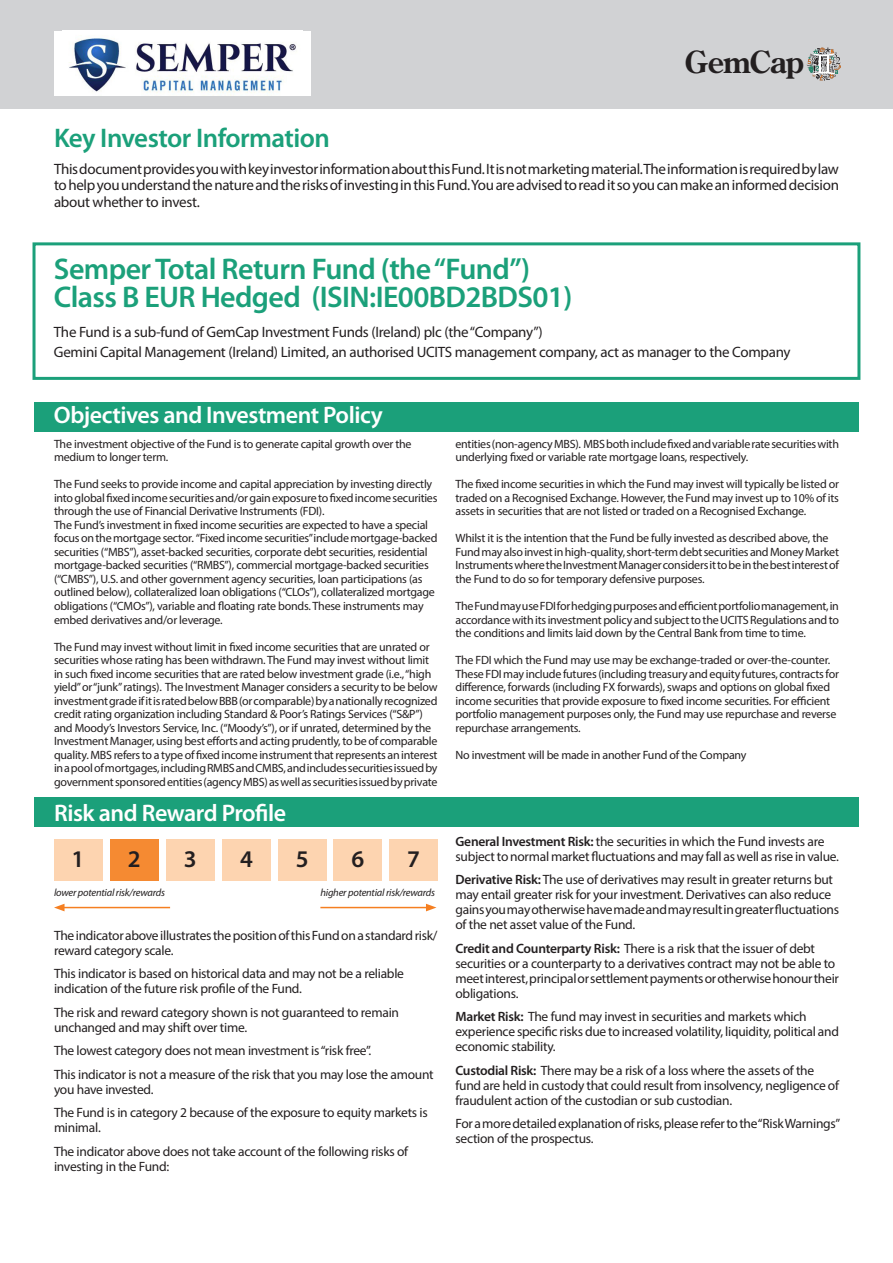
<style>
.page{position:relative;width:893px;height:1263px;background:#fff}
.page>*{position:absolute;margin:0;border:0;box-sizing:border-box;transform-origin:0 0}
.t1{font:700 30.3px "Century Old Style";letter-spacing:-.02em;color:#231f20}
.t2{font:600 30px/28.5px "Myriad Pro";letter-spacing:-.02em;color:#1ba07a}
.t3{font:600 27px "Myriad Pro";letter-spacing:-.02em;color:#1ba07a}
.t4{font:600 24px "Myriad Pro";letter-spacing:-.02em;color:#fff}
.t5{font:600 24px "Myriad Pro";color:#231f20}
.t6{font:15px/16.5px "Myriad Pro";letter-spacing:-.02em;color:#231f20;text-align:justify}
.t7{font:13.5px/15px "Myriad Pro";letter-spacing:-.02em;color:#231f20}
.t8{font:12px/13.5px "Myriad Pro";letter-spacing:-.02em;color:#231f20}
.t9{font:italic 10.5px "Myriad Pro";letter-spacing:-.02em;color:#231f20}
.s1{font-weight:600}
</style>
<div class="page">
<div style="left:33px;top:242px;width:827px;height:138px;background:#fff;border:3px solid #1ba07a"></div>
<div style="left:0;top:0;width:893px;height:108px;background:#d1d2d4"></div>
<svg style="left:807px;top:47px;width:34px;height:34px"></svg>
<div style="left:34px;top:402px;width:825px;height:29px;background:#1ba07a"></div>
<div style="left:34px;top:797px;width:825px;height:29px;background:#1ba07a"></div>
<div style="left:54px;top:839px;width:48px;height:42px;background:#fdd4b0"></div>
<div style="left:110px;top:839px;width:48px;height:42px;background:#f58a32"></div>
<div style="left:166px;top:839px;width:48px;height:42px;background:#fdd4b0"></div>
<hr style="left:62px;top:907px;width:108px;height:1px;background:#f57f21">
<svg style="left:54px;top:904px;width:11px;height:7px"></svg>
<div style="left:223px;top:839px;width:48px;height:42px;background:#fdd4b0"></div>
<div style="left:278px;top:839px;width:48px;height:42px;background:#fdd4b0"></div>
<div style="left:334px;top:839px;width:48px;height:42px;background:#fdd4b0"></div>
<div style="left:389px;top:839px;width:48px;height:42px;background:#fdd4b0"></div>
<hr style="left:320px;top:907px;width:108px;height:1px;background:#f57f21">
<svg style="left:426px;top:904px;width:10px;height:7px"></svg>
<div style="left:54px;top:31px;width:257px;height:64px;background:#fff"></div>
<img style="left:69px;top:38px;width:227px;height:57px">
<p class="t1" style="left:685px;top:48px;width:121px">GemCap</p>
<p class="t3" style="left:54px;top:121px;width:277px">Key Investor Information</p>
<p class="t6" style="left:54px;top:160px;width:787px">This document provides you with key investor information about this Fund. It is not marketing material. The information is required by law to help you understand the nature and the risks of investing in this Fund. You are advised to read it so you can make an informed decision about whether to invest.</p>
<p class="t2" style="left:54px;top:254px;width:520px">Semper Total Return Fund (the “Fund”)<br>Class B EUR Hedged (ISIN:IE00BD2BDS01)</p>
<p class="t6" style="left:54px;top:324px;width:490px">The Fund is a sub-fund of GemCap Investment Funds (Ireland) plc (the “Company”)</p>
<p class="t6" style="left:54px;top:343px;width:738px">Gemini Capital Management (Ireland) Limited, an authorised UCITS management company, act as manager to the Company</p>
<p class="t4" style="left:54px;top:400px;width:330px">Objectives and Investment Policy</p>
<p class="t8" style="left:54px;top:437px;width:359px">The investment objective of the Fund is to generate capital growth over the medium to longer term.</p>
<p class="t8" style="left:54px;top:477px;width:385px">The Fund seeks to provide income and capital appreciation by investing directly into global fixed income securities and/or gain exposure to fixed income securities through the use of Financial Derivative Instruments (FDI).</p>
<p class="t8" style="left:54px;top:518px;width:385px">The Fund’s investment in fixed income securities are expected to have a special focus on the mortgage sector. “Fixed income securities” include mortgage-backed securities (“MBS”), asset-backed securities, corporate debt securities, residential mortgage-backed securities (“RMBS”), commercial mortgage-backed securities (“CMBS”), U.S. and other government agency securities, loan participations (as outlined below), collateralized loan obligations (“CLOs”), collateralized mortgage obligations (“CMOs”), variable and floating rate bonds. These instruments may embed derivatives and/or leverage.</p>
<p class="t8" style="left:54px;top:639px;width:385px">The Fund may invest without limit in fixed income securities that are unrated or securities whose rating has been withdrawn. The Fund may invest without limit in such fixed income securities that are rated below investment grade (i.e., “high yield” or “junk” ratings). The Investment Manager considers a security to be below investment grade if it is rated below BBB (or comparable) by a nationally recognized credit rating organization including Standard &amp; Poor’s Ratings Services (“S&amp;P”) and Moody’s Investors Service, Inc. (“Moody’s”), or if unrated, determined by the Investment Manager, using best efforts and acting prudently, to be of comparable quality. MBS refers to a type of fixed income instrument that represents an interest in a pool of mortgages, including RMBS and CMBS, and includes securities issued by government sponsored entities (agency MBS) as well as securities issued by private</p>
<p class="t4" style="left:54px;top:797px;width:234px">Risk and Reward Profile</p>
<p class="t5" style="left:72px;top:844px;width:14px">1</p>
<p class="t5" style="left:128px;top:844px;width:14px">2</p>
<p class="t9" style="left:54px;top:886px;width:112px">lower potential risk/rewards</p>
<p class="t5" style="left:184px;top:844px;width:14px">3</p>
<p class="t5" style="left:240px;top:844px;width:14px">4</p>
<p class="t5" style="left:296px;top:844px;width:14px">5</p>
<p class="t5" style="left:351px;top:844px;width:14px">6</p>
<p class="t5" style="left:407px;top:844px;width:14px">7</p>
<p class="t9" style="left:320px;top:886px;width:116px">higher potential risk/rewards</p>
<p class="t7" style="left:54px;top:927px;width:385px">The indicator above illustrates the position of this Fund on a standard risk/ reward category scale.</p>
<p class="t7" style="left:54px;top:966px;width:352px">This indicator is based on historical data and may not be a reliable indication of the future risk profile of the Fund.</p>
<p class="t7" style="left:54px;top:1004px;width:347px">The risk and reward category shown is not guaranteed to remain unchanged and may shift over time.</p>
<p class="t7" style="left:54px;top:1043px;width:319px">The lowest category does not mean investment is “risk free”.</p>
<p class="t7" style="left:54px;top:1066px;width:381px">This indicator is not a measure of the risk that you may lose the amount you have invested.</p>
<p class="t7" style="left:54px;top:1105px;width:375px">The Fund is in category 2 because of the exposure to equity markets is minimal.</p>
<p class="t7" style="left:54px;top:1143px;width:356px">The indicator above does not take account of the following risks of investing in the Fund:</p>
<p class="t8" style="left:455px;top:437px;width:385px">entities (non-agency MBS). MBS both include fixed and variable rate securities with underlying fixed or variable rate mortgage loans, respectively.</p>
<p class="t8" style="left:455px;top:477px;width:385px;text-align:justify">The fixed income securities in which the Fund may invest will typically be listed or traded on a Recognised Exchange. However, the Fund may invest up to 10% of its assets in securities that are not listed or traded on a Recognised Exchange.</p>
<p class="t8" style="left:455px;top:531px;width:385px">Whilst it is the intention that the Fund be fully invested as described above, the Fund may also invest in high-quality, short-term debt securities and Money Market Instruments where the Investment Manager considers it to be in the best interest of the Fund to do so for temporary defensive purposes.</p>
<p class="t8" style="left:455px;top:599px;width:385px;text-align:justify">The Fund may use FDI for hedging purposes and efficient portfolio management, in accordance with its investment policy and subject to the UCITS Regulations and to the conditions and limits laid down by the Central Bank from time to time.</p>
<p class="t8" style="left:455px;top:653px;width:385px">The FDI which the Fund may use may be exchange-traded or over-the-counter.<br>These FDI may include futures (including treasury and equity futures, contracts for difference, forwards (including FX forwards), swaps and options on global fixed income securities that provide exposure to fixed income securities. For efficient portfolio management purposes only, the Fund may use repurchase and reverse repurchase arrangements.</p>
<p class="t8" style="left:455px;top:747px;width:292px">No investment will be made in another Fund of the Company</p>
<p class="t7" style="left:455px;top:833px;width:385px"><span class="s1">General Investment Risk:</span> the securities in which the Fund invests are subject to normal market fluctuations and may fall as well as rise in value.</p>
<p class="t7" style="left:455px;top:872px;width:385px"><span class="s1">Derivative Risk:</span> The use of derivatives may result in greater returns but may entail greater risk for your investment. Derivatives can also reduce gains you may otherwise have made and may result in greater fluctuations of the net asset value of the Fund.</p>
<p class="t7" style="left:455px;top:940px;width:385px"><span class="s1">Credit and Counterparty Risk:</span> There is a risk that the issuer of debt securities or a counterparty to a derivatives contract may not be able to meet interest, principal or settlement payments or otherwise honour their obligations.</p>
<p class="t7" style="left:455px;top:1009px;width:385px"><span class="s1">Market Risk:</span> The fund may invest in securities and markets which experience specific risks due to increased volatility, liquidity, political and economic stability.</p>
<p class="t7" style="left:455px;top:1062px;width:385px"><span class="s1">Custodial Risk:</span> There may be a risk of a loss where the assets of the fund are held in custody that could result from insolvency, negligence of fraudulent action of the custodian or sub custodian.</p>
<p class="t7" style="left:455px;top:1116px;width:386px">For a more detailed explanation of risks, please refer to the “Risk Warnings” section of the prospectus.</p>
</div>
